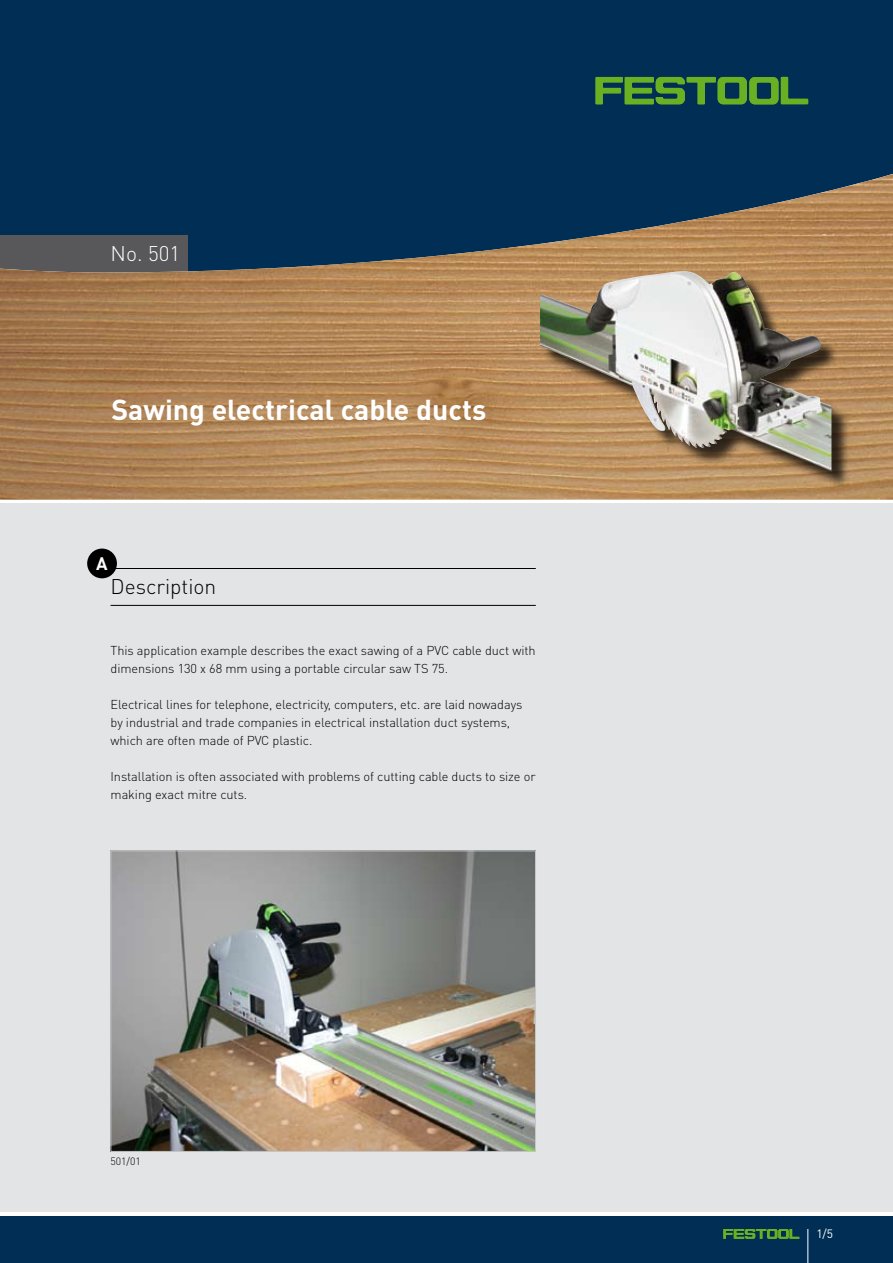
<style>
.page{position:relative;width:893px;height:1263px;background:#fff}
.page>*{position:absolute;margin:0;border:0;box-sizing:border-box;transform-origin:0 0}
.t1{font:700 28.5px "DIN Pro";color:#fff}
.t2{font:300 21px "DIN Pro";color:#000}
.t3{font:300 21px "DIN Pro";color:#fff}
.t4{font:700 18px "DIN Pro";color:#fff}
.t5{font:300 12.75px/18px "DIN Pro";letter-spacing:-.005em;color:#000}
.t6{font:12px "DIN Pro";color:#fff}
.t7{font:300 10.5px "DIN Pro";color:#000}
</style>
<div class="page">
<div style="left:0;top:1216px;width:893px;height:47px;background:#002e54"></div>
<svg style="left:723px;top:1229px;width:76px;height:10px"></svg>
<hr style="left:807px;top:1229px;width:1px;height:34px;background:#fff">
<div style="left:0;top:0;width:893px;height:310px;background:#002e54"></div>
<div style="left:0;top:504px;width:893px;height:708px;background:#e3e4e5"></div>
<img style="left:0;top:174px;width:893px;height:326px">
<svg style="left:596px;top:77px;width:212px;height:27px"></svg>
<hr style="left:111px;top:568px;width:425px;height:1px;background:#000">
<hr style="left:111px;top:605px;width:425px;height:1px;background:#000">
<div style="left:87px;top:549px;width:30px;height:29px;background:#000;border-radius:50%"></div>
<img style="left:113px;top:853px;width:421px;height:297px">
<div style="left:111px;top:851px;width:425px;height:301px;border:1px solid #c5c6c8"></div>
<div style="left:542px;top:273px;width:308px;height:215px;background:#000;opacity:.75"></div>
<img style="left:540px;top:271px;width:138px;height:160px">
<h2 class="t3" style="left:111px;top:239px;width:71px">No. 501</h2>
<h1 class="t1" style="left:111px;top:390px;width:377px">Sawing electrical cable ducts</h1>
<h3 class="t4" style="left:96px;top:551px;width:13px">A</h3>
<h2 class="t2" style="left:111px;top:572px;width:107px">Description</h2>
<p class="t5" style="left:111px;top:641px;width:427px">This application example describes the exact sawing of a PVC cable duct with dimensions 130 x 68 mm using a portable circular saw TS 75.</p>
<p class="t5" style="left:111px;top:695px;width:413px">Electrical lines for telephone, electricity, computers, etc. are laid nowadays by industrial and trade companies in electrical installation duct systems, which are often made of PVC plastic.</p>
<p class="t5" style="left:111px;top:767px;width:427px">Installation is often associated with problems of cutting cable ducts to size or making exact mitre cuts.</p>
<p class="t7" style="left:111px;top:1154px;width:32px">501/01</p>
<p class="t6" style="left:816px;top:1225px;width:18px">1/5</p>
</div>
